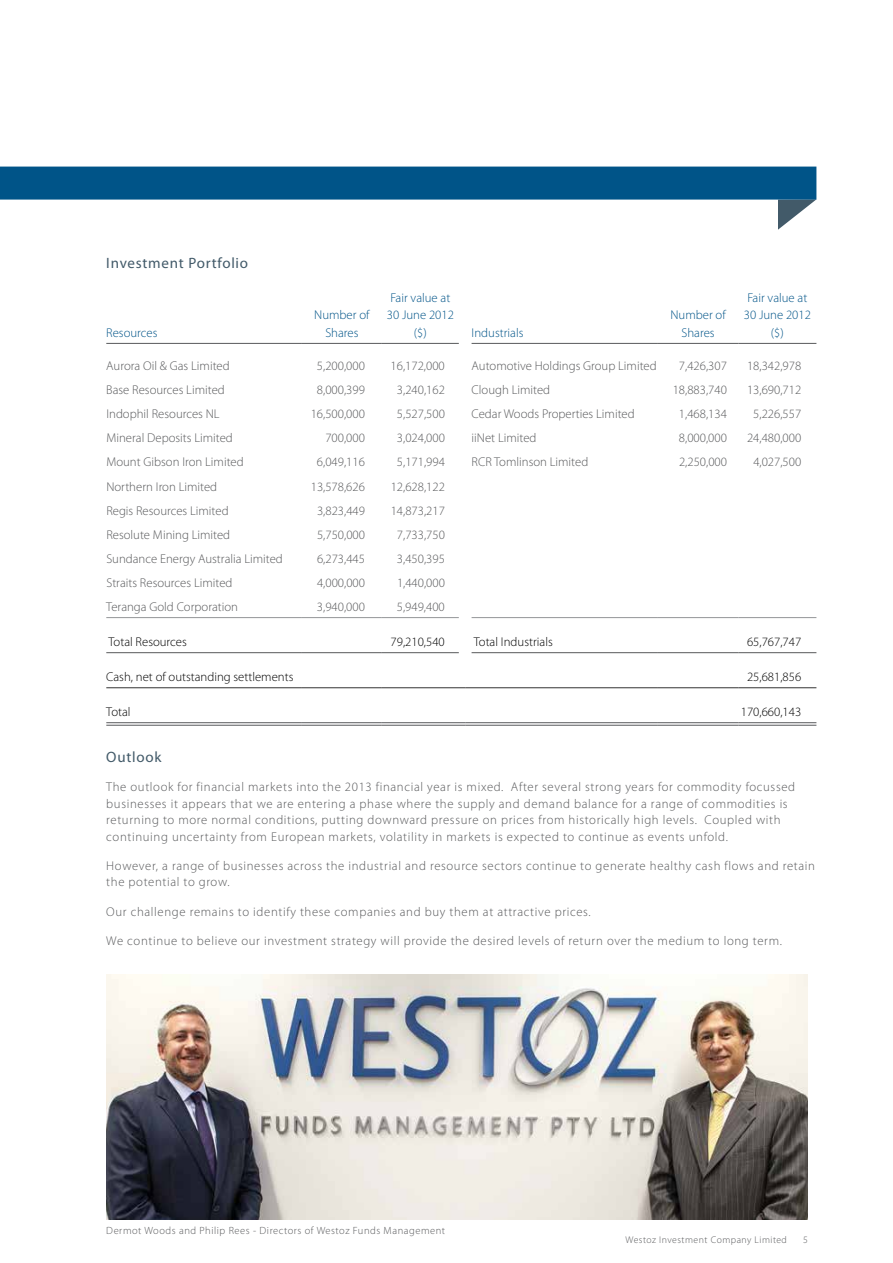
<style>
.page{position:relative;width:893px;height:1263px;background:#fff}
.page>*{position:absolute;margin:0;border:0;box-sizing:border-box;transform-origin:0 0}
.t1{font:15px "Myriad Pro";letter-spacing:.05em;color:#425a69}
.t2{font:300 12.75px/16.5px "Myriad Pro";letter-spacing:.045em;color:#58595b}
.t3{font:300 12.75px "Myriad Pro";color:#58595b}
.t4{font:300 12.75px "Myriad Pro";color:#000}
.t5{font:300 12.75px/17.2px "Myriad Pro";color:#005488;text-align:center}
.t6{font:300 10.5px "Myriad Pro";letter-spacing:.05em;color:#58595b}
.t7{font:300 9.75px "Myriad Pro";letter-spacing:.05em;color:#58595b}
</style>
<div class="page">
<svg style="left:778px;top:200px;width:38px;height:30px"></svg>
<div style="left:0;top:167px;width:816px;height:33px;background:#005488"></div>
<hr style="left:106px;top:343px;width:196px;height:1px;background:#58595b">
<hr style="left:302px;top:343px;width:80px;height:1px;background:#58595b">
<hr style="left:382px;top:343px;width:77px;height:1px;background:#58595b">
<hr style="left:472px;top:343px;width:186px;height:1px;background:#58595b">
<hr style="left:658px;top:343px;width:80px;height:1px;background:#58595b">
<hr style="left:738px;top:343px;width:78px;height:1px;background:#58595b">
<hr style="left:106px;top:617px;width:196px;height:1px;background:#939598">
<hr style="left:302px;top:617px;width:80px;height:1px;background:#939598">
<hr style="left:382px;top:617px;width:77px;height:1px;background:#939598">
<hr style="left:472px;top:617px;width:186px;height:1px;background:#939598">
<hr style="left:658px;top:617px;width:80px;height:1px;background:#939598">
<hr style="left:738px;top:617px;width:78px;height:1px;background:#939598">
<hr style="left:106px;top:652px;width:196px;height:1px;background:#58595b">
<hr style="left:302px;top:652px;width:80px;height:1px;background:#58595b">
<hr style="left:382px;top:652px;width:77px;height:1px;background:#58595b">
<hr style="left:472px;top:652px;width:186px;height:1px;background:#58595b">
<hr style="left:658px;top:652px;width:80px;height:1px;background:#58595b">
<hr style="left:738px;top:652px;width:78px;height:1px;background:#58595b">
<hr style="left:106px;top:687px;width:196px;height:1px;background:#333">
<hr style="left:302px;top:687px;width:80px;height:1px;background:#333">
<hr style="left:382px;top:687px;width:83px;height:1px;background:#333">
<hr style="left:465px;top:687px;width:193px;height:1px;background:#333">
<hr style="left:658px;top:687px;width:80px;height:1px;background:#333">
<hr style="left:738px;top:687px;width:78px;height:1px;background:#333">
<hr style="left:106px;top:722px;width:196px;height:1px;background:#58595b">
<hr style="left:106px;top:725px;width:196px;height:1px;background:#58595b">
<hr style="left:302px;top:722px;width:80px;height:1px;background:#58595b">
<hr style="left:302px;top:725px;width:80px;height:1px;background:#58595b">
<hr style="left:382px;top:722px;width:83px;height:1px;background:#58595b">
<hr style="left:382px;top:725px;width:83px;height:1px;background:#58595b">
<hr style="left:465px;top:722px;width:193px;height:1px;background:#58595b">
<hr style="left:465px;top:725px;width:193px;height:1px;background:#58595b">
<hr style="left:658px;top:722px;width:80px;height:1px;background:#58595b">
<hr style="left:658px;top:725px;width:80px;height:1px;background:#58595b">
<hr style="left:738px;top:722px;width:78px;height:1px;background:#58595b">
<hr style="left:738px;top:725px;width:78px;height:1px;background:#58595b">
<img style="left:106px;top:974px;width:702px;height:245px">
<p class="t1" style="left:106px;top:254px;width:143px">Investment Portfolio</p>
<p class="t5" style="left:106px;top:324px;width:53px">Resources</p>
<p class="t5" style="left:314px;top:306px;width:57px">Number of<br>Shares</p>
<p class="t5" style="left:387px;top:289px;width:69px">Fair value at<br>30 June 2012 ($)</p>
<p class="t5" style="left:472px;top:324px;width:53px">Industrials</p>
<p class="t5" style="left:670px;top:306px;width:57px">Number of<br>Shares</p>
<p class="t5" style="left:744px;top:289px;width:69px">Fair value at<br>30 June 2012 ($)</p>
<p class="t3" style="left:106px;top:358px;width:125px">Aurora Oil &amp; Gas Limited</p>
<p class="t2" style="left:317px;top:357px;width:49px">5,200,000</p>
<p class="t2" style="left:391px;top:357px;width:56px">16,172,000</p>
<p class="t3" style="left:472px;top:358px;width:187px">Automotive Holdings Group Limited</p>
<p class="t2" style="left:679px;top:357px;width:49px">7,426,307</p>
<p class="t2" style="left:747px;top:357px;width:56px">18,342,978</p>
<p class="t3" style="left:106px;top:382px;width:120px">Base Resources Limited</p>
<p class="t2" style="left:317px;top:382px;width:49px">8,000,399</p>
<p class="t2" style="left:397px;top:382px;width:49px">3,240,162</p>
<p class="t3" style="left:472px;top:382px;width:80px">Clough Limited</p>
<p class="t2" style="left:673px;top:382px;width:56px">18,883,740</p>
<p class="t2" style="left:747px;top:382px;width:56px">13,690,712</p>
<p class="t3" style="left:106px;top:406px;width:115px">Indophil Resources NL</p>
<p class="t2" style="left:311px;top:406px;width:56px">16,500,000</p>
<p class="t2" style="left:397px;top:406px;width:49px">5,527,500</p>
<p class="t3" style="left:472px;top:406px;width:165px">Cedar Woods Properties Limited</p>
<p class="t2" style="left:679px;top:406px;width:49px">1,468,134</p>
<p class="t2" style="left:753px;top:406px;width:49px">5,226,557</p>
<p class="t3" style="left:106px;top:430px;width:128px">Mineral Deposits Limited</p>
<p class="t2" style="left:325px;top:430px;width:41px">700,000</p>
<p class="t2" style="left:397px;top:430px;width:49px">3,024,000</p>
<p class="t3" style="left:472px;top:430px;width:66px">iiNet Limited</p>
<p class="t2" style="left:679px;top:430px;width:49px">8,000,000</p>
<p class="t2" style="left:747px;top:430px;width:56px">24,480,000</p>
<p class="t3" style="left:106px;top:454px;width:139px">Mount Gibson Iron Limited</p>
<p class="t2" style="left:317px;top:454px;width:49px">6,049,116</p>
<p class="t2" style="left:397px;top:454px;width:49px">5,171,994</p>
<p class="t3" style="left:472px;top:454px;width:118px">RCR Tomlinson Limited</p>
<p class="t2" style="left:679px;top:454px;width:49px">2,250,000</p>
<p class="t2" style="left:753px;top:454px;width:49px">4,027,500</p>
<p class="t3" style="left:106px;top:479px;width:112px">Northern Iron Limited</p>
<p class="t2" style="left:311px;top:478px;width:56px">13,578,626</p>
<p class="t2" style="left:391px;top:478px;width:56px">12,628,122</p>
<p class="t3" style="left:106px;top:503px;width:124px">Regis Resources Limited</p>
<p class="t2" style="left:317px;top:502px;width:49px">3,823,449</p>
<p class="t2" style="left:391px;top:502px;width:56px">14,873,217</p>
<p class="t3" style="left:106px;top:527px;width:125px">Resolute Mining Limited</p>
<p class="t2" style="left:317px;top:526px;width:49px">5,750,000</p>
<p class="t2" style="left:397px;top:526px;width:49px">7,733,750</p>
<p class="t3" style="left:106px;top:551px;width:178px">Sundance Energy Australia Limited</p>
<p class="t2" style="left:317px;top:550px;width:49px">6,273,445</p>
<p class="t2" style="left:397px;top:550px;width:49px">3,450,395</p>
<p class="t3" style="left:106px;top:575px;width:128px">Straits Resources Limited</p>
<p class="t2" style="left:317px;top:574px;width:49px">4,000,000</p>
<p class="t2" style="left:397px;top:574px;width:49px">1,440,000</p>
<p class="t3" style="left:106px;top:599px;width:133px">Teranga Gold Corporation</p>
<p class="t2" style="left:317px;top:598px;width:49px">3,940,000</p>
<p class="t2" style="left:397px;top:598px;width:49px">5,949,400</p>
<p class="t4" style="left:109px;top:634px;width:80px">Total Resources</p>
<p class="t4" style="left:391px;top:634px;width:56px">79,210,540</p>
<p class="t4" style="left:474px;top:634px;width:80px">Total Industrials</p>
<p class="t4" style="left:747px;top:634px;width:56px">65,767,747</p>
<p class="t4" style="left:106px;top:669px;width:189px">Cash, net of outstanding settlements</p>
<p class="t4" style="left:747px;top:669px;width:56px">25,681,856</p>
<p class="t4" style="left:106px;top:704px;width:26px">Total</p>
<p class="t4" style="left:741px;top:704px;width:62px">170,660,143</p>
<p class="t1" style="left:106px;top:747px;width:57px">Outlook</p>
<p class="t2" style="left:106px;top:778px;width:690px">The outlook for financial markets into the 2013 financial year is mixed. After several strong years for commodity focussed businesses it appears that we are entering a phase where the supply and demand balance for a range of commodities is returning to more normal conditions, putting downward pressure on prices from historically high levels. Coupled with continuing uncertainty from European markets, volatility in markets is expected to continue as events unfold.</p>
<p class="t2" style="left:106px;top:857px;width:710px">However, a range of businesses across the industrial and resource sectors continue to generate healthy cash flows and retain the potential to grow.</p>
<p class="t2" style="left:106px;top:903px;width:486px">Our challenge remains to identify these companies and buy them at attractive prices.</p>
<p class="t2" style="left:106px;top:932px;width:677px">We continue to believe our investment strategy will provide the desired levels of return over the medium to long term.</p>
<p class="t6" style="left:106px;top:1224px;width:340px">Dermot Woods and Philip Rees - Directors of Westoz Funds Management</p>
<p class="t7" style="left:625px;top:1234px;width:163px">Westoz Investment Company Limited</p>
<p class="t7" style="left:803px;top:1234px;width:6px">5</p>
</div>
